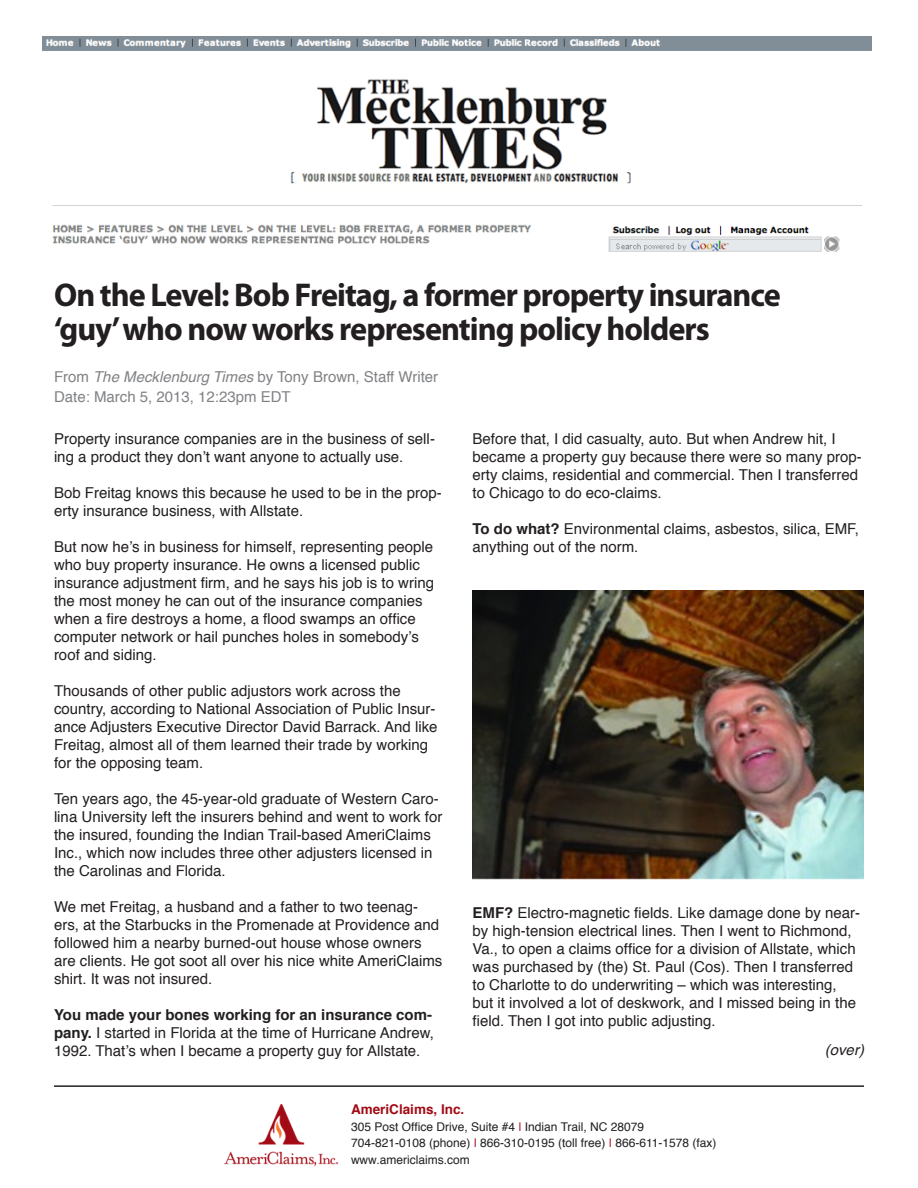
<style>
.page{position:relative;width:918px;height:1188px;background:#fff}
.page>*{position:absolute;margin:0;border:0;box-sizing:border-box;transform-origin:0 0}
.t1{font:700 33px/34.5px "Myriad Pro";letter-spacing:-.03em;color:#231f20}
.t2{font:15px/18px "Helvetica";color:#231f20}
.t3{font:15px "Helvetica";color:#808285}
.t4{font:italic 15px "Helvetica";color:#231f20}
.t5{font:700 13.5px "Helvetica";color:#a10b16}
.t6{font:12px "Helvetica";color:#231f20}
.s1{font-style:italic}
.s2{font-weight:700}
.s3{color:#a10b16}
</style>
<div class="page">
<img style="left:224px;top:1104px;width:115px;height:63px">
<img style="left:472px;top:591px;width:392px;height:289px">
<hr style="left:54px;top:1085px;width:810px;height:2px;background:#231f20">
<img style="left:42px;top:37px;width:830px;height:215px">
<p class="t1" style="left:54px;top:278px;width:728px">On the Level: Bob Freitag, a former property insurance ‘guy’ who now works representing policy holders</p>
<p class="t3" style="left:54px;top:367px;width:386px">From <span class="s1">The Mecklenburg Times</span> by Tony Brown, Staff Writer</p>
<p class="t3" style="left:54px;top:386px;width:238px">Date: March 5, 2013, 12:23pm EDT</p>
<p class="t2" style="left:54px;top:431px;width:383px">Property insurance companies are in the business of sell&shy;ing a product they don’t want anyone to actually use.</p>
<p class="t2" style="left:54px;top:485px;width:389px">Bob Freitag knows this because he used to be in the prop&shy;erty insurance business, with Allstate.</p>
<p class="t2" style="left:54px;top:539px;width:382px">But now he’s in business for himself, representing people who buy property insurance. He owns a licensed public insurance adjustment firm, and he says his job is to wring the most money he can out of the insurance companies when a fire destroys a home, a flood swamps an office computer network or hail punches holes in somebody’s roof and siding.</p>
<p class="t2" style="left:54px;top:683px;width:385px">Thousands of other public adjustors work across the country, according to National Association of Public Insur&shy;ance Adjusters Executive Director David Barrack. And like Freitag, almost all of them learned their trade by working for the opposing team.</p>
<p class="t2" style="left:54px;top:791px;width:390px">Ten years ago, the 45-year-old graduate of Western Caro&shy;lina University left the insurers behind and went to work for the insured, founding the Indian Trail-based AmeriClaims Inc., which now includes three other adjusters licensed in the Carolinas and Florida.</p>
<p class="t2" style="left:54px;top:899px;width:390px">We met Freitag, a husband and a father to two teenag&shy;ers, at the Starbucks in the Promenade at Providence and followed him a nearby burned-out house whose owners are clients. He got soot all over his nice white AmeriClaims shirt. It was not insured.</p>
<p class="t2" style="left:54px;top:1007px;width:381px;text-align:justify"><span class="s2">You made your bones working for an insurance com&shy;pany.</span> I started in Florida at the time of Hurricane Andrew, 1992. That’s when I became a property guy for Allstate.</p>
<p class="t2" style="left:472px;top:430px;width:391px">Before that, I did casualty, auto. But when Andrew hit, I became a property guy because there were so many prop&shy;erty claims, residential and commercial. Then I transferred to Chicago to do eco-claims.</p>
<p class="t2" style="left:472px;top:520px;width:388px"><span class="s2">To do what?</span> Environmental claims, asbestos, silica, EMF, anything out of the norm.</p>
<p class="t2" style="left:472px;top:904px;width:389px"><span class="s2">EMF?</span> Electro-magnetic fields. Like damage done by near&shy;by high-tension electrical lines. Then I went to Richmond, Va., to open a claims office for a division of Allstate, which was purchased by (the) St. Paul (Cos). Then I transferred to Charlotte to do underwriting – which was interesting, but it involved a lot of deskwork, and I missed being in the field. Then I got into public adjusting.</p>
<p class="t4" style="left:825px;top:1037px;width:41px">(over)</p>
<p class="t5" style="left:351px;top:1100px;width:115px">AmeriClaims, Inc.</p>
<p class="t6" style="left:351px;top:1118px;width:295px">305 Post Office Drive, Suite #4 <span class="s3">|</span> Indian Trail, NC 28079</p>
<p class="t6" style="left:351px;top:1135px;width:367px">704-821-0108 (phone) <span class="s3">|</span> 866-310-0195 (toll free) <span class="s3">|</span> 866-611-1578 (fax)</p>
<p class="t6" style="left:351px;top:1151px;width:120px">www.americlaims.com</p>
</div>
